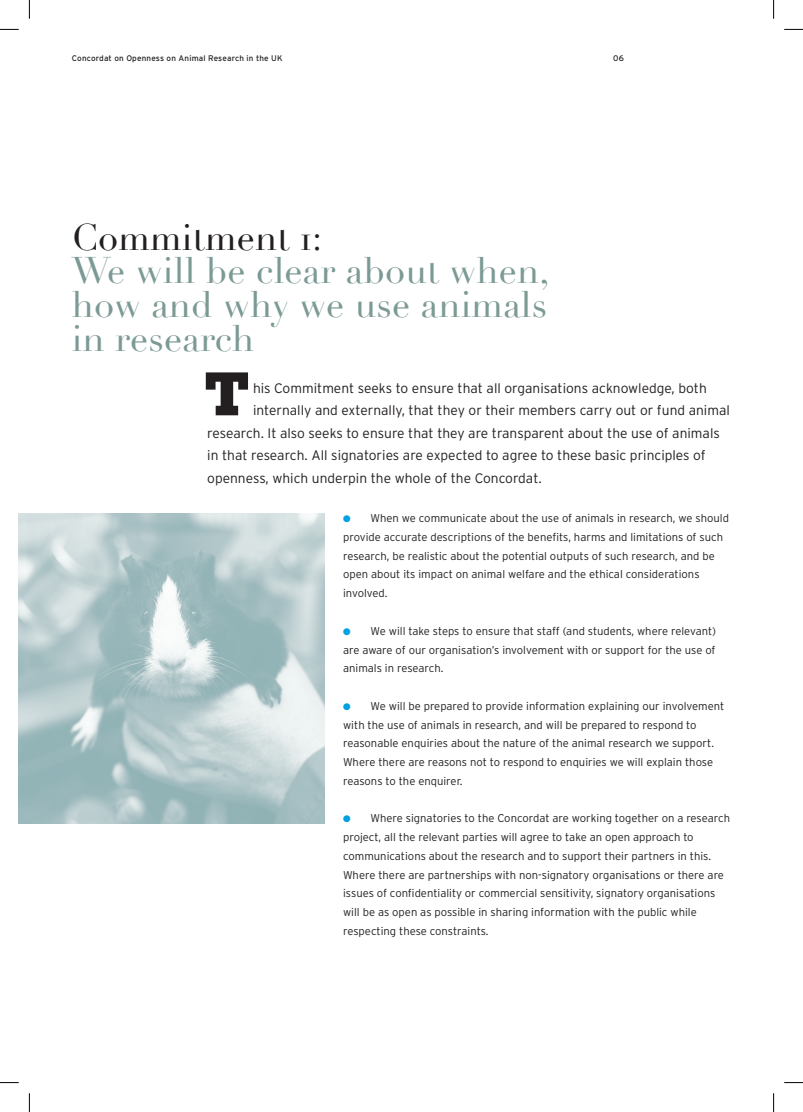
<style>
.page{position:relative;width:803px;height:1112px;background:#fff}
.page>*{position:absolute;margin:0;border:0;box-sizing:border-box;transform-origin:0 0}
.t1{font:900 61.25px "Vitesse";color:#231f20}
.t2{font:36.25px/33.8px "Didot";letter-spacing:.005em;color:#7c9a95;text-align:justify}
.t3{font:36.25px "Didot";letter-spacing:.005em;color:#231f20}
.t4{font:300 13.75px "Interstate";color:#231f20}
.t5{font:300 11.25px/18.8px "Interstate";color:#231f20}
.t6{font:8.12px "Interstate";letter-spacing:.02em;color:#231f20}
.s1{color:#00a1e3}
</style>
<div class="page">
<img style="left:19px;top:513px;width:306px;height:310px">
<svg style="left:0;top:29px;width:19px;height:1px"></svg>
<svg style="left:784px;top:29px;width:19px;height:1px"></svg>
<svg style="left:0;top:1082px;width:19px;height:1px"></svg>
<svg style="left:784px;top:1082px;width:19px;height:1px"></svg>
<svg style="left:29px;top:0;width:1px;height:19px"></svg>
<svg style="left:29px;top:1093px;width:1px;height:18px"></svg>
<svg style="left:773px;top:0;width:1px;height:19px"></svg>
<svg style="left:773px;top:1093px;width:1px;height:18px"></svg>
<p class="t6" style="left:72px;top:53px;width:212px">Concordat on Openness on Animal Research in the UK</p>
<p class="t6" style="left:613px;top:53px;width:12px">06</p>
<h2 class="t3" style="left:72px;top:215px;width:252px">Commitment 1:</h2>
<h2 class="t2" style="left:72px;top:255px;width:479px">We will be clear about when, how and why we use animals in research</h2>
<p class="t4" style="left:253px;top:380px;width:455px">his Commitment seeks to ensure that all organisations acknowledge, both</p>
<p class="t4" style="left:253px;top:402px;width:478px">internally and externally, that they or their members carry out or fund animal</p>
<p class="t4" style="left:207px;top:425px;width:514px">research. It also seeks to ensure that they are transparent about the use of animals</p>
<p class="t4" style="left:207px;top:447px;width:500px">in that research. All signatories are expected to agree to these basic principles of</p>
<p class="t4" style="left:207px;top:470px;width:336px">openness, which underpin the whole of the Concordat.</p>
<p class="t5" style="left:343px;top:508px;width:387px"><span class="s1">●</span> When we communicate about the use of animals in research, we should provide accurate descriptions of the benefits, harms and limitations of such research, be realistic about the potential outputs of such research, and be open about its impact on animal welfare and the ethical considerations involved.</p>
<p class="t5" style="left:343px;top:621px;width:374px;text-align:justify"><span class="s1">●</span> We will take steps to ensure that staff (and students, where relevant) are aware of our organisation’s involvement with or support for the use of animals in research.</p>
<p class="t5" style="left:343px;top:696px;width:383px"><span class="s1">●</span> We will be prepared to provide information explaining our involvement with the use of animals in research, and will be prepared to respond to reasonable enquiries about the nature of the animal research we support.<br>Where there are reasons not to respond to enquiries we will explain those reasons to the enquirer.</p>
<p class="t5" style="left:343px;top:808px;width:388px"><span class="s1">●</span> Where signatories to the Concordat are working together on a research project, all the relevant parties will agree to take an open approach to communications about the research and to support their partners in this.<br>Where there are partnerships with non-signatory organisations or there are issues of confidentiality or commercial sensitivity, signatory organisations will be as open as possible in sharing information with the public while respecting these constraints.</p>
<h1 class="t1" style="left:204px;top:352px;width:47px">T</h1>
</div>
